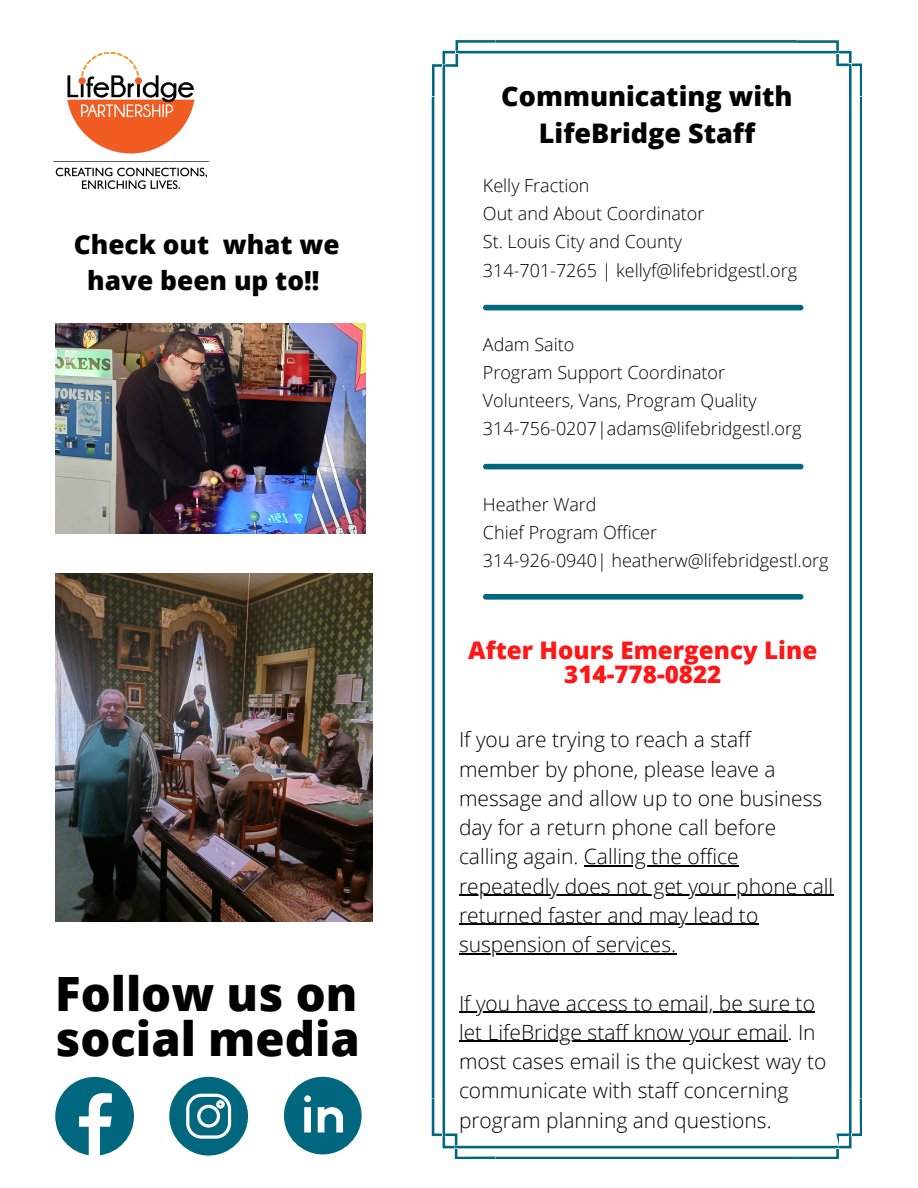
<style>
.page{position:relative;width:918px;height:1188px;background:#fff}
.page>*{position:absolute;margin:0;border:0;box-sizing:border-box;transform-origin:0 0}
.t1{font:800 47.25px/45px "Open Sans";color:#000}
.t2{font:800 27px/37.2px "Open Sans";color:#000;text-align:center}
.t3{font:800 26.25px/36px "Open Sans";color:#000;text-align:center}
.t4{font:800 24.3px/24.3px "Open Sans";color:#ff1616;text-align:center}
.t5{font:300 21px/29.2px "Open Sans";color:#000}
.t6{font:300 18px/28.2px "Open Sans";color:#000}
</style>
<div class="page">
<img style="left:53px;top:52px;width:156px;height:136px">
<svg style="left:432px;top:40px;width:430px;height:1119px"></svg>
<div style="left:486px;top:305px;width:315px;height:5px;background:#00677f"></div>
<div style="left:486px;top:464px;width:315px;height:5px;background:#00677f"></div>
<div style="left:486px;top:594px;width:315px;height:6px;background:#00677f"></div>
<svg style="left:55px;top:1077px;width:79px;height:78px"></svg>
<svg style="left:169px;top:1077px;width:79px;height:79px"></svg>
<svg style="left:284px;top:1077px;width:78px;height:77px"></svg>
<img style="left:55px;top:574px;width:317px;height:347px">
<img style="left:55px;top:324px;width:311px;height:210px">
<hr style="left:584px;top:865px;width:155px;height:2px;background:#000">
<hr style="left:459px;top:895px;width:374px;height:1px;background:#000">
<hr style="left:459px;top:924px;width:299px;height:1px;background:#000">
<hr style="left:459px;top:953px;width:217px;height:1px;background:#000">
<hr style="left:459px;top:1012px;width:356px;height:1px;background:#000">
<hr style="left:459px;top:1041px;width:329px;height:1px;background:#000">
<p class="t3" style="left:74px;top:225px;width:267px">Check out what we have been up to!!</p>
<h1 class="t1" style="left:55px;top:970px;width:306px">Follow us on social media</h1>
<p class="t2" style="left:501px;top:77px;width:293px">Communicating with<br>LifeBridge Staff</p>
<p class="t6" style="left:483px;top:171px;width:316px">Kelly Fraction<br>Out and About Coordinator<br>St. Louis City and County<br>314-701-7265 | kellyf@lifebridgestl.org</p>
<p class="t6" style="left:483px;top:330px;width:320px">Adam Saito<br>Program Support Coordinator<br>Volunteers, Vans, Program Quality<br>314-756-0207|adams@lifebridgestl.org</p>
<p class="t6" style="left:483px;top:490px;width:347px">Heather Ward<br>Chief Program Officer<br>314-926-0940| heatherw@lifebridgestl.org</p>
<p class="t4" style="left:468px;top:638px;width:351px">After Hours Emergency Line<br>314-778-0822</p>
<p class="t5" style="left:459px;top:724px;width:376px">If you are trying to reach a staff member by phone, please leave a message and allow up to one business day for a return phone call before calling again. Calling the office repeatedly does not get your phone call returned faster and may lead to suspension of services.</p>
<p class="t5" style="left:459px;top:988px;width:369px">If you have access to email, be sure to let LifeBridge staff know your email. In most cases email is the quickest way to communicate with staff concerning program planning and questions.</p>
</div>
